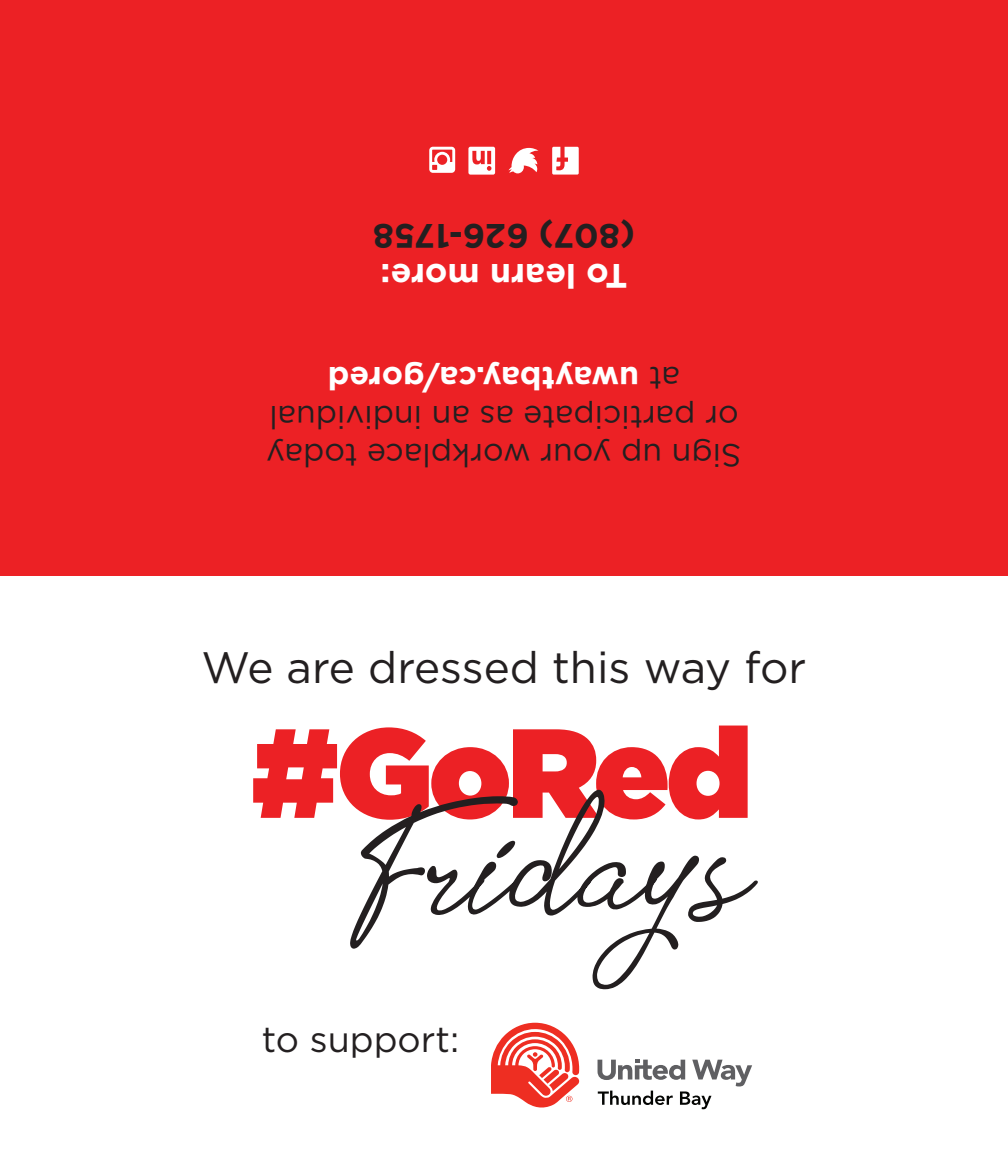
<style>
.page{position:relative;width:1008px;height:1152px;background:#fff}
.page>*{position:absolute;margin:0;border:0;box-sizing:border-box;transform-origin:0 0}
.t1{font:900 126.4px "Gotham";letter-spacing:-.025em;color:#ec2125}
.t2{font:44px "Gotham";color:#231f20}
.t3{font:36px "Gotham";color:#231f20}
.t4{font:700 34px "Gotham";color:#231f20}
.t5{font:700 34px "Gotham";color:#fff}
.t6{font:32px/38.4px "Gotham";color:#231f20;text-align:center}
.s1{font-weight:700;color:#fff}
</style>
<div class="page">
<div style="left:0;top:0;width:1008px;height:576px;background:#ec2125"></div>
<svg style="left:491px;top:1023px;width:88px;height:85px"></svg>
<svg style="left:598px;top:1060px;width:154px;height:49px"></svg>
<svg style="left:350px;top:790px;width:408px;height:199px"></svg>
<svg style="left:508px;top:148px;width:31px;height:25px"></svg>
<svg style="left:468px;top:147px;width:27px;height:28px"></svg>
<svg style="left:552px;top:147px;width:27px;height:28px"></svg>
<svg style="left:429px;top:147px;width:26px;height:26px"></svg>
<p class="t4" style="left:635px;top:258px;width:264px;rotate:-180deg">(807) 626-1758</p>
<p class="t5" style="left:627px;top:299px;width:248px;rotate:-180deg">To learn more:</p>
<p class="t6" style="left:742px;top:475px;width:477px;rotate:-180deg">Sign up your workplace today or participate as an individual at <span class="s1">uwaytbay.ca/gored</span></p>
<h2 class="t2" style="left:202px;top:639px;width:606px">We are dressed this way for</h2>
<h1 class="t1" style="left:250px;top:682px;width:503px">#GoRed</h1>
<p class="t3" style="left:262px;top:1016px;width:199px">to support:</p>
</div>
